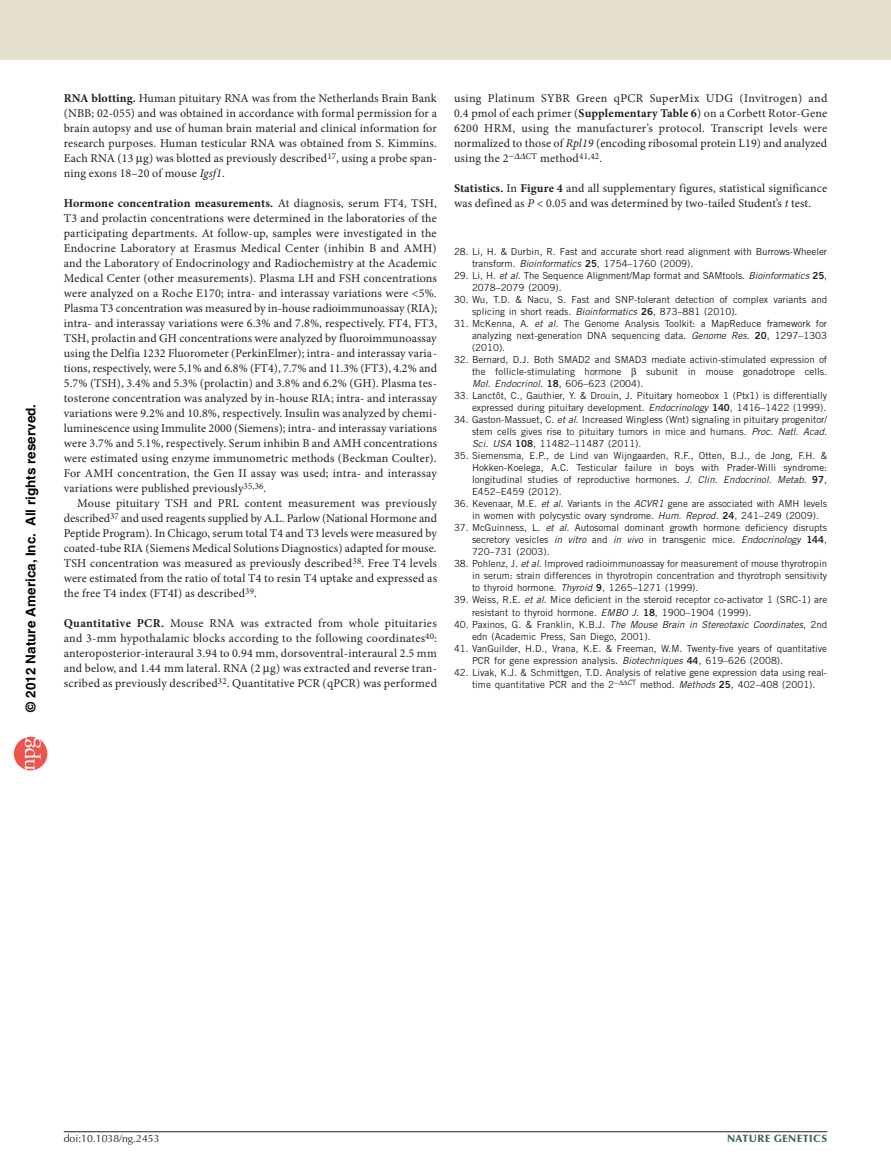
<style>
.page{position:relative;width:891px;height:1175px;background:#fff}
.page>*{position:absolute;margin:0;border:0;box-sizing:border-box;transform-origin:0 0}
.t1{font:700 13.5px "Helvetica";color:#040503}
.t2{font:12px/15px "Minion Pro";letter-spacing:.01em;color:#231f20;text-align:justify}
.t3{font:10.5px "Optima LT Std";color:#231f20}
.t4{font:900 10.5px "Optima LT Std";letter-spacing:.05em;color:#3b684f}
.t5{font:9.75px/12px "Trade Gothic LT Std";color:#231f20}
.t6{font:italic 9.75px "Trade Gothic LT Std";color:#231f20}
.s1{font-weight:700}
.s2{font-style:italic}
.s3{font-family:"Trade Gothic LT Std Bd 2"}
.s4{font-family:"Trade Gothic LT Std Bd 2";font-style:normal}
.s5{font-style:normal}
</style>
<div class="page">
<svg style="left:14px;top:737px;width:33px;height:33px"></svg>
<div style="left:0;top:0;width:891px;height:60px;background:#e5e0ce"></div>
<hr style="left:64px;top:1131px;width:763px;height:1px;background:#231f20">
<p class="t1" style="left:23px;top:712px;width:309px;rotate:-90deg">© 2012 Nature America, Inc. All rights reserved.</p>
<p class="t2" style="left:64px;top:91px;width:375px"><span class="s1">RNA blotting.</span> Human pituitary RNA was from the Netherlands Brain Bank (NBB; 02-055) and was obtained in accordance with formal permission for a brain autopsy and use of human brain material and clinical information for research purposes. Human testicular RNA was obtained from S. Kimmins.<br>Each RNA (13 g) was blotted as previously described<sup>17</sup>, using a probe span&shy;ning exons 18–20 of mouse <span class="s2">Igsf1</span>.</p>
<p class="t2" style="left:64px;top:196px;width:375px"><span class="s1">Hormone concentration measurements.</span> At diagnosis, serum FT4, TSH, T3 and prolactin concentrations were determined in the laboratories of the participating departments. At follow-up, samples were investigated in the Endocrine Laboratory at Erasmus Medical Center (inhibin B and AMH) and the Laboratory of Endocrinology and Radiochemistry at the Academic Medical Center (other measurements). Plasma LH and FSH concentrations were analyzed on a Roche E170; intra- and interassay variations were &lt;5%.<br>Plasma T3 concentration was measured by in-house radioimmunoassay (RIA); intra- and interassay variations were 6.3% and 7.8%, respectively. FT4, FT3, TSH, prolactin and GH concentrations were analyzed by fluoroimmunoassay using the Delfia 1232 Fluorometer (PerkinElmer); intra- and interassay varia&shy;tions, respectively, were 5.1% and 6.8% (FT4), 7.7% and 11.3% (FT3), 4.2% and 5.7% (TSH), 3.4% and 5.3% (prolactin) and 3.8% and 6.2% (GH). Plasma tes&shy;tosterone concentration was analyzed by in-house RIA; intra- and interassay variations were 9.2% and 10.8%, respectively. Insulin was analyzed by chemi&shy;luminescence using Immulite 2000 (Siemens); intra- and interassay variations were 3.7% and 5.1%, respectively. Serum inhibin B and AMH concentrations were estimated using enzyme immunometric methods (Beckman Coulter).<br>For AMH concentration, the Gen II assay was used; intra- and interassay variations were published previously<sup>35,36</sup>.</p>
<p class="t2" style="left:64px;top:496px;width:375px;text-indent:14px">Mouse pituitary TSH and PRL content measurement was previously described<sup>37</sup> and used reagents supplied by A.L. Parlow (National Hormone and Peptide Program). In Chicago, serum total T4 and T3 levels were measured by coated-tube RIA (Siemens Medical Solutions Diagnostics) adapted for mouse.<br>TSH concentration was measured as previously described<sup>38</sup>. Free T4 levels were estimated from the ratio of total T4 to resin T4 uptake and expressed as the free T4 index (FT4I) as described<sup>39</sup>.</p>
<p class="t2" style="left:64px;top:616px;width:375px"><span class="s1">Quantitative PCR.</span> Mouse RNA was extracted from whole pituitaries and 3-mm hypothalamic blocks according to the following coordinates<sup>40</sup>: anteroposterior-interaural 3.94 to 0.94 mm, dorsoventral-interaural 2.5 mm and below, and 1.44 mm lateral. RNA (2 g) was extracted and reverse tran&shy;scribed as previously described<sup>32</sup>. Quantitative PCR (qPCR) was performed</p>
<p class="t2" style="left:454px;top:91px;width:375px">using Platinum SYBR Green qPCR SuperMix UDG (Invitrogen) and 0.4 pmol of each primer (<span class="s1">Supplementary Table 6</span>) on a Corbett Rotor-Gene 6200 HRM, using the manufacturer’s protocol. Transcript levels were normalized to those of <span class="s2">Rpl19</span> (encoding ribosomal protein L19) and analyzed using the 2<sup>−</sup>∆∆<sup>C</sup><sup>T</sup> method<sup>41,42</sup>.</p>
<p class="t2" style="left:454px;top:181px;width:375px"><span class="s1">Statistics.</span> In <span class="s1">Figure 4</span> and all supplementary figures, statistical significance was defined as <span class="s2">P</span> &lt; 0.05 and was determined by two-tailed Student’s <span class="s2">t</span> test.</p>
<p class="t5" style="left:472px;top:246px;width:357px;text-indent:-18px">28. Li, H. &amp; Durbin, R. Fast and accurate short read alignment with Burrows-Wheeler transform. <span class="s2">Bioinformatics</span> <span class="s3">25</span>, 1754–1760 (2009).</p>
<p class="t5" style="left:472px;top:270px;width:357px;text-indent:-18px">29. Li, H. <span class="s2">et al.</span> The Sequence Alignment/Map format and SAMtools. <span class="s2">Bioinformatics</span> <span class="s3">25</span>,<br>2078–2079 (2009).</p>
<p class="t5" style="left:472px;top:294px;width:357px;text-indent:-18px">30. Wu, T.D. &amp; Nacu, S. Fast and SNP-tolerant detection of complex variants and splicing in short reads. <span class="s2">Bioinformatics</span> <span class="s3">26</span>, 873–881 (2010).</p>
<p class="t5" style="left:472px;top:318px;width:357px;text-align:justify;text-indent:-18px">31. McKenna, A. <span class="s2">et al.</span> The Genome Analysis Toolkit: a MapReduce framework for analyzing next-generation DNA sequencing data. <span class="s2">Genome Res.</span> <span class="s3">20</span>, 1297–1303 (2010).</p>
<p class="t5" style="left:472px;top:354px;width:357px;text-indent:-18px">32. Bernard, D.J. Both SMAD2 and SMAD3 mediate activin-stimulated expression of the follicle-stimulating hormone</p>
<p class="t5" style="left:646px;top:366px;width:183px">subunit in mouse gonadotrope cells.</p>
<p class="t6" style="left:472px;top:378px;width:173px">Mol. Endocrinol. <span class="s4">18</span><span class="s5">, 606–623 (2004).</span></p>
<p class="t5" style="left:454px;top:390px;width:375px;text-align:right">33. Lanctôt, C., Gauthier, Y. &amp; Drouin, J. Pituitary homeobox 1 (Ptx1) is differentially expressed during pituitary development. <span class="s2">Endocrinology</span> <span class="s3">140</span>, 1416–1422 (1999).</p>
<p class="t5" style="left:472px;top:414px;width:357px;text-align:justify;text-indent:-18px">34. Gaston-Massuet, C. <span class="s2">et al.</span> Increased Wingless (Wnt) signaling in pituitary progenitor/ stem cells gives rise to pituitary tumors in mice and humans. <span class="s2">Proc. Natl. Acad.<br>Sci. USA</span> <span class="s3">108</span>, 11482–11487 (2011).</p>
<p class="t5" style="left:472px;top:450px;width:357px;text-align:justify;text-indent:-18px">35. Siemensma, E.P., de Lind van Wijngaarden, R.F., Otten, B.J., de Jong, F.H. &amp; Hokken-Koelega, A.C. Testicular failure in boys with Prader-Willi syndrome: longitudinal studies of reproductive hormones. <span class="s2">J. Clin. Endocrinol. Metab.</span> <span class="s3">97</span>, E452–E459 (2012).</p>
<p class="t5" style="left:472px;top:498px;width:357px;text-indent:-18px">36. Kevenaar, M.E. <span class="s2">et al.</span> Variants in the <span class="s2">ACVR1</span> gene are associated with AMH levels in women with polycystic ovary syndrome. <span class="s2">Hum. Reprod.</span> <span class="s3">24</span>, 241–249 (2009).</p>
<p class="t5" style="left:472px;top:522px;width:357px;text-align:justify;text-indent:-18px">37. McGuinness, L. <span class="s2">et al.</span> Autosomal dominant growth hormone deficiency disrupts secretory vesicles <span class="s2">in vitro</span> and <span class="s2">in vivo</span> in transgenic mice. <span class="s2">Endocrinology</span> <span class="s3">144</span>, 720–731 (2003).</p>
<p class="t5" style="left:472px;top:558px;width:357px;text-align:justify;text-indent:-18px">38. Pohlenz, J. <span class="s2">et al.</span> Improved radioimmunoassay for measurement of mouse thyrotropin in serum: strain differences in thyrotropin concentration and thyrotroph sensitivity to thyroid hormone. <span class="s2">Thyroid</span> <span class="s3">9</span>, 1265–1271 (1999).</p>
<p class="t5" style="left:472px;top:594px;width:357px;text-indent:-18px">39. Weiss, R.E. <span class="s2">et al.</span> Mice deficient in the steroid receptor co-activator 1 (SRC-1) are resistant to thyroid hormone. <span class="s2">EMBO J.</span> <span class="s3">18</span>, 1900–1904 (1999).</p>
<p class="t5" style="left:472px;top:618px;width:357px;text-indent:-18px">40. Paxinos, G. &amp; Franklin, K.B.J. <span class="s2">The Mouse Brain in Stereotaxic Coordinates</span>, 2nd edn (Academic Press, San Diego, 2001).</p>
<p class="t5" style="left:472px;top:642px;width:357px;text-indent:-18px">41. VanGuilder, H.D., Vrana, K.E. &amp; Freeman, W.M. Twenty-five years of quantitative<br>PCR for gene expression analysis. <span class="s2">Biotechniques</span> <span class="s3">44</span>, 619–626 (2008).</p>
<p class="t5" style="left:472px;top:666px;width:357px;text-indent:-18px">42. Livak, K.J. &amp; Schmittgen, T.D. Analysis of relative gene expression data using real&shy;time quantitative PCR and the 2<sup>−</sup>∆∆<sup>C</sup><sup>T</sup> method. <span class="s2">Methods</span> <span class="s3">25</span>, 402–408 (2001).</p>
<p class="t3" style="left:64px;top:1132px;width:97px">doi:10.1038/ng.2453</p>
<p class="t4" style="left:727px;top:1132px;width:102px">NATURE GENETICS</p>
</div>
